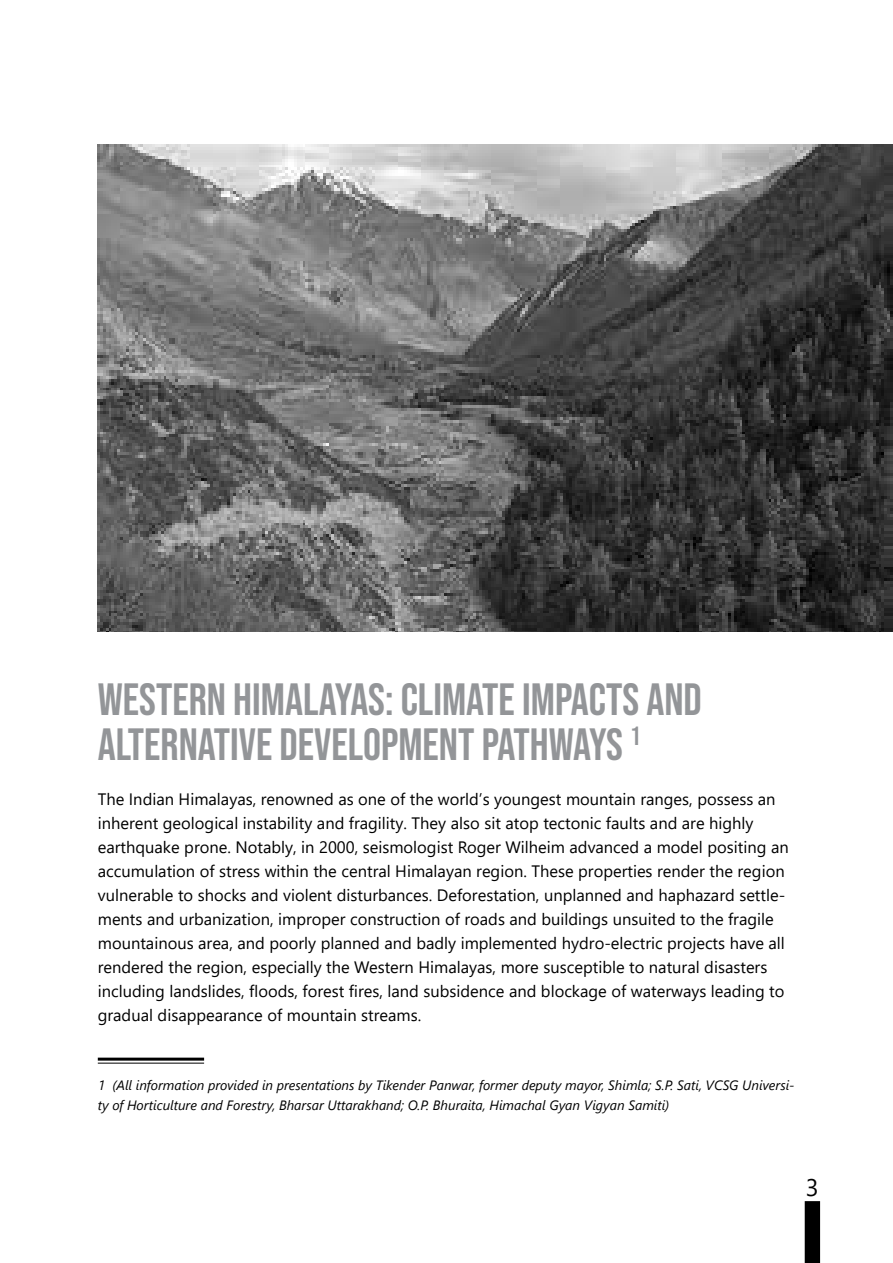
<style>
.page{position:relative;width:893px;height:1263px;background:#fff}
.page>*{position:absolute;margin:0;border:0;box-sizing:border-box;transform-origin:0 0}
.t1{font:45px/45px "Bebas Neue";color:#939598}
.t2{font:24px "Segoe UI";color:#000}
.t3{font:16.5px/24px "Segoe UI";color:#000}
.t4{font:italic 13.5px/19.5px "Segoe UI";color:#000}
</style>
<div class="page">
<div style="left:805px;top:1202px;width:14px;height:60px;background:#000"></div>
<div style="left:805px;top:1201px;width:15px;height:62px;border:2px solid #000"></div>
<hr style="left:98px;top:1058px;width:106px;height:3px;background:#000">
<hr style="left:98px;top:1062px;width:106px;height:2px;background:#000">
<img style="left:98px;top:145px;width:795px;height:486px">
<h1 class="t1" style="left:98px;top:676px;width:606px">WESTERN HIMALAYAS: CLIMATE IMPACTS AND<br>ALTERNATIVE DEVELOPMENT PATHWAYS <sup>1</sup></h1>
<p class="t3" style="left:98px;top:785px;width:692px">The Indian Himalayas, renowned as one of the world’s youngest mountain ranges, possess an inherent geological instability and fragility. They also sit atop tectonic faults and are highly earthquake prone. Notably, in 2000, seismologist Roger Wilheim advanced a model positing an accumulation of stress within the central Himalayan region. These properties render the region vulnerable to shocks and violent disturbances. Deforestation, unplanned and haphazard settle&shy;ments and urbanization, improper construction of roads and buildings unsuited to the fragile mountainous area, and poorly planned and badly implemented hydro-electric projects have all rendered the region, especially the Western Himalayas, more susceptible to natural disasters including landslides, floods, forest fires, land subsidence and blockage of waterways leading to gradual disappearance of mountain streams.</p>
<p class="t4" style="left:98px;top:1074px;width:698px">1 (All information provided in presentations by Tikender Panwar, former deputy mayor, Shimla; S.P. Sati, VCSG Universi&shy;ty of Horticulture and Forestry, Bharsar Uttarakhand; O.P. Bhuraita, Himachal Gyan Vigyan Samiti)</p>
<h2 class="t2" style="left:806px;top:1164px;width:14px">3</h2>
</div>
